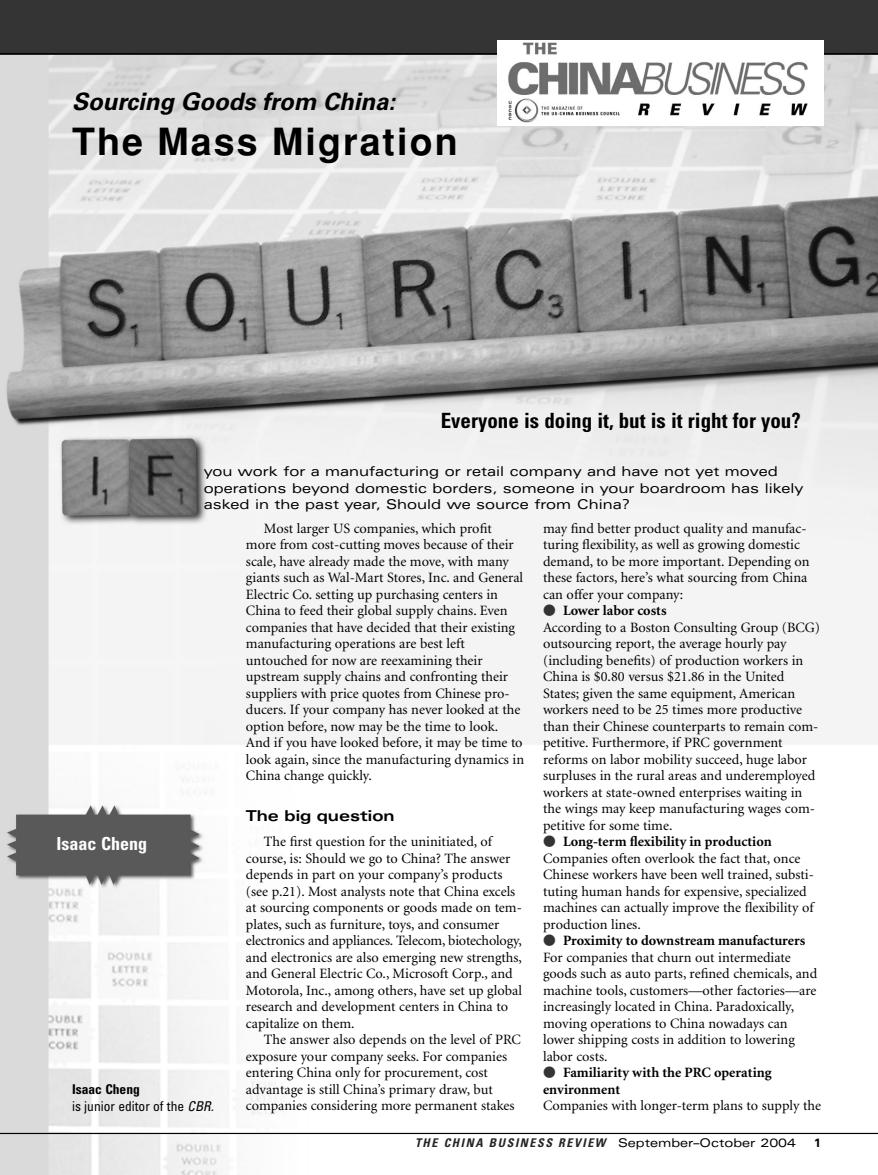
<style>
.page{position:relative;width:878px;height:1175px;background:#fff}
.page>*{position:absolute;margin:0;border:0;box-sizing:border-box;transform-origin:0 0}
.t1{font:700 37.5px "Helvetica";letter-spacing:.055em;color:#000}
.t2{font:italic 700 24px "Univers";color:#000}
.t3{font:700 condensed 21px "Univers";color:#000}
.t4{font:700 condensed 18px "Univers";color:#fff}
.t5{font:700 expanded 15px "Univers";color:#000}
.t6{font:14.25px/16.5px "Minion";color:#000}
.t7{font:700 14.25px/16.5px "Minion";color:#000}
.t8{font:expanded 13.5px/16.2px "Univers";color:#000}
.t9{font:condensed 13.5px/16.5px "Univers";color:#000}
.t10{font:italic 700 condensed 12px "Univers";letter-spacing:.135em;color:#252525}
.t11{font:700 12px "Univers";color:#000}
.s1{font-weight:700}
.s2{font-style:italic}
.s3{font-weight:400;font-style:normal;font-stretch:expanded;color:#000}
</style>
<div class="page">
<img style="left:0;top:54px;width:878px;height:1120px">
<hr style="left:0;top:1132px;width:878px;height:2px;background:#000">
<div style="left:0;top:0;width:878px;height:54px;background:#343434"></div>
<hr style="left:0;top:53px;width:878px;height:1px;background:#000">
<img style="left:497px;top:40px;width:327px;height:86px">
<svg style="left:543px;top:604px;width:12px;height:12px"></svg>
<svg style="left:543px;top:835px;width:12px;height:12px"></svg>
<svg style="left:543px;top:934px;width:12px;height:12px"></svg>
<svg style="left:543px;top:1066px;width:12px;height:12px"></svg>
<h2 class="t2" style="left:72px;top:93px;width:324px">Sourcing Goods from China:</h2>
<h1 class="t1" style="left:72px;top:128px;width:387px">The Mass Migration</h1>
<h3 class="t3" style="left:441px;top:412px;width:361px">Everyone is doing it, but is it right for you?</h3>
<p class="t8" style="left:204px;top:464px;width:601px">you work for a manufacturing or retail company and have not yet moved operations beyond domestic borders, someone in your boardroom has likely asked in the past year, Should we source from China?</p>
<p class="t4" style="left:57px;top:837px;width:92px">Isaac Cheng</p>
<p class="t9" style="left:72px;top:1082px;width:143px"><span class="s1">Isaac Cheng<br></span>is junior editor of the <span class="s2">CBR.</span></p>
<p class="t6" style="left:246px;top:521px;width:280px;text-indent:18px">Most larger US companies, which profit more from cost-cutting moves because of their scale, have already made the move, with many giants such as Wal-Mart Stores, Inc. and General Electric Co. setting up purchasing centers in China to feed their global supply chains. Even companies that have decided that their existing manufacturing operations are best left untouched for now are reexamining their upstream supply chains and confronting their suppliers with price quotes from Chinese pro&shy;ducers. If your company has never looked at the option before, now may be the time to look.<br>And if you have looked before, it may be time to look again, since the manufacturing dynamics in China change quickly.</p>
<p class="t5" style="left:246px;top:810px;width:150px">The big question</p>
<p class="t6" style="left:246px;top:834px;width:277px;text-indent:18px">The first question for the uninitiated, of course, is: Should we go to China? The answer depends in part on your company’s products (see p.21). Most analysts note that China excels at sourcing components or goods made on tem&shy;plates, such as furniture, toys, and consumer electronics and appliances. Telecom, biotechology, and electronics are also emerging new strengths, and General Electric Co., Microsoft Corp., and Motorola, Inc., among others, have set up global research and development centers in China to capitalize on them.</p>
<p class="t6" style="left:246px;top:1032px;width:276px;text-indent:18px">The answer also depends on the level of PRC exposure your company seeks. For companies entering China only for procurement, cost advantage is still China’s primary draw, but companies considering more permanent stakes</p>
<p class="t6" style="left:543px;top:521px;width:268px">may find better product quality and manufac&shy;turing flexibility, as well as growing domestic demand, to be more important. Depending on these factors, here’s what sourcing from China can offer your company:</p>
<p class="t7" style="left:563px;top:603px;width:105px">Lower labor costs</p>
<p class="t6" style="left:543px;top:620px;width:278px">According to a Boston Consulting Group (BCG) outsourcing report, the average hourly pay (including benefits) of production workers in China is $0.80 versus $21.86 in the United States; given the same equipment, American workers need to be 25 times more productive than their Chinese counterparts to remain com&shy;petitive. Furthermore, if PRC government reforms on labor mobility succeed, huge labor surpluses in the rural areas and underemployed workers at state-owned enterprises waiting in the wings may keep manufacturing wages com&shy;petitive for some time.</p>
<p class="t7" style="left:563px;top:834px;width:210px">Long-term flexibility in production</p>
<p class="t6" style="left:543px;top:851px;width:272px">Companies often overlook the fact that, once Chinese workers have been well trained, substi&shy;tuting human hands for expensive, specialized machines can actually improve the flexibility of production lines.</p>
<p class="t7" style="left:563px;top:933px;width:244px">Proximity to downstream manufacturers</p>
<p class="t6" style="left:543px;top:950px;width:275px">For companies that churn out intermediate goods such as auto parts, refined chemicals, and machine tools, customers—other factories—are increasingly located in China. Paradoxically, moving operations to China nowadays can lower shipping costs in addition to lowering labor costs.</p>
<p class="t7" style="left:543px;top:1065px;width:230px;text-indent:20px">Familiarity with the PRC operating environment</p>
<p class="t6" style="left:543px;top:1098px;width:279px">Companies with longer-term plans to supply the</p>
<p class="t10" style="left:415px;top:1138px;width:382px">THE CHINA BUSINESS REVIEW <span class="s3">September–October 2004</span></p>
<p class="t11" style="left:814px;top:1138px;width:8px">1</p>
</div>
